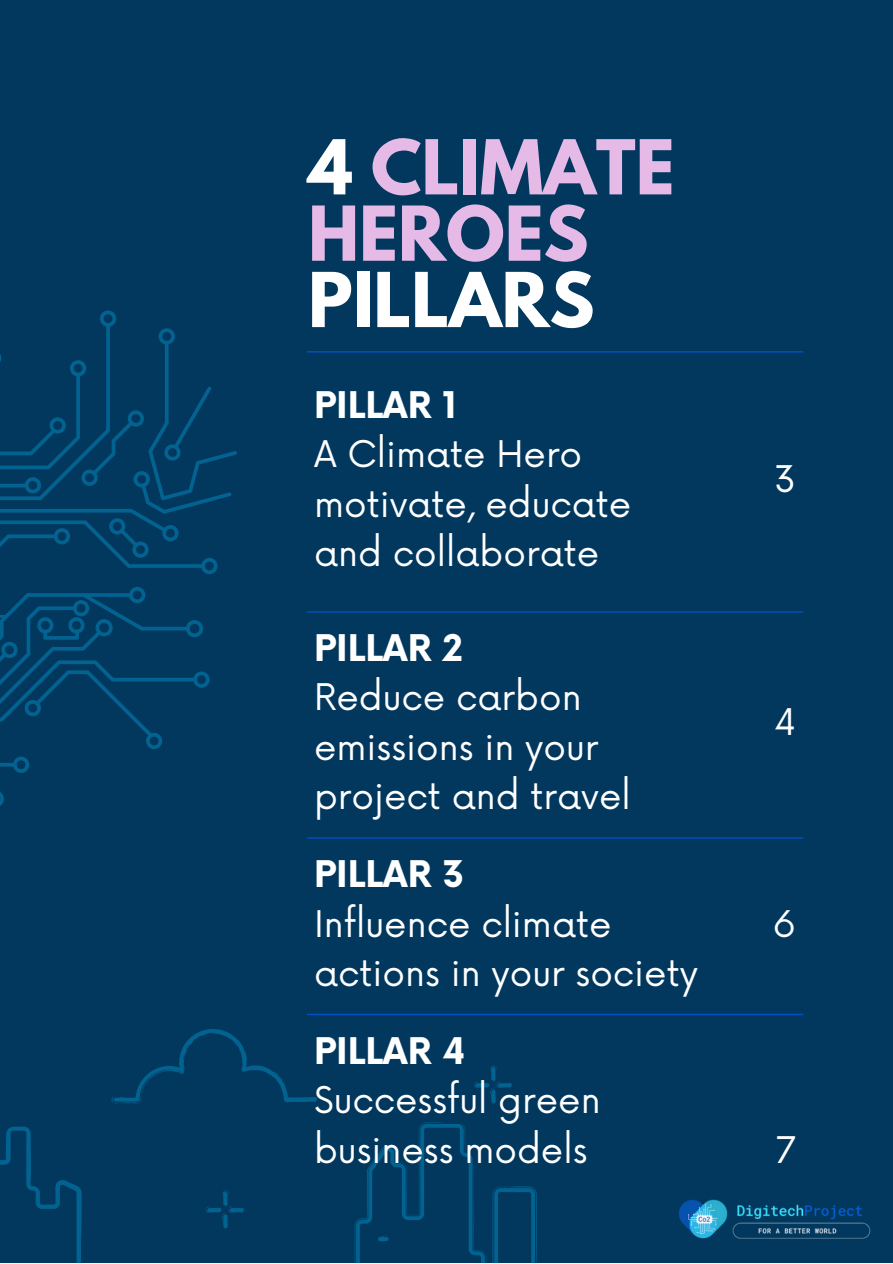
<style>
.page{position:relative;width:893px;height:1264px;background:#fff}
.page>*{position:absolute;margin:0;border:0;box-sizing:border-box;transform-origin:0 0}
.t1{font:700 66.9px/66.3px "League Spartan";color:#e5bae6}
.t2{font:35.7px/49.5px "Now";color:#fff}
.t3{font:700 35.7px "Now";color:#fff}
.s1{color:#fff}
</style>
<div class="page">
<div style="left:0;top:0;width:892px;height:1262px;background:#02385e"></div>
<img style="left:678px;top:1199px;width:193px;height:40px">
<svg style="left:0;top:310px;width:237px;height:496px"></svg>
<svg style="left:0;top:1029px;width:537px;height:233px"></svg>
<hr style="left:307px;top:351px;width:496px;height:1px;background:#014fc9">
<hr style="left:307px;top:611px;width:496px;height:1px;background:#014fc9">
<hr style="left:307px;top:837px;width:496px;height:1px;background:#014fc9">
<hr style="left:307px;top:1013px;width:496px;height:2px;background:#014fc9">
<hr style="left:307px;top:1263px;width:496px;height:1px;background:#014fc9">
<p class="t1" style="left:308px;top:143px;width:368px"><span class="s1">4</span> CLIMATE<br>HEROES<br><span class="s1">PILLARS</span></p>
<p class="t3" style="left:314px;top:385px;width:145px">PILLAR 1</p>
<p class="t2" style="left:314px;top:431px;width:319px">A Climate Hero motivate, educate and collaborate</p>
<p class="t3" style="left:314px;top:629px;width:150px">PILLAR 2</p>
<p class="t2" style="left:314px;top:674px;width:318px">Reduce carbon emissions in your project and travel</p>
<p class="t2" style="left:774px;top:456px;width:23px">3</p>
<p class="t2" style="left:774px;top:699px;width:24px">4</p>
<p class="t3" style="left:314px;top:854px;width:152px">PILLAR 3</p>
<p class="t2" style="left:314px;top:900px;width:385px">Influence climate actions in your society</p>
<p class="t2" style="left:772px;top:900px;width:25px">6</p>
<p class="t3" style="left:314px;top:1031px;width:153px">PILLAR 4</p>
<p class="t2" style="left:314px;top:1077px;width:288px">Successful green business models</p>
<p class="t2" style="left:775px;top:1126px;width:22px">7</p>
</div>
